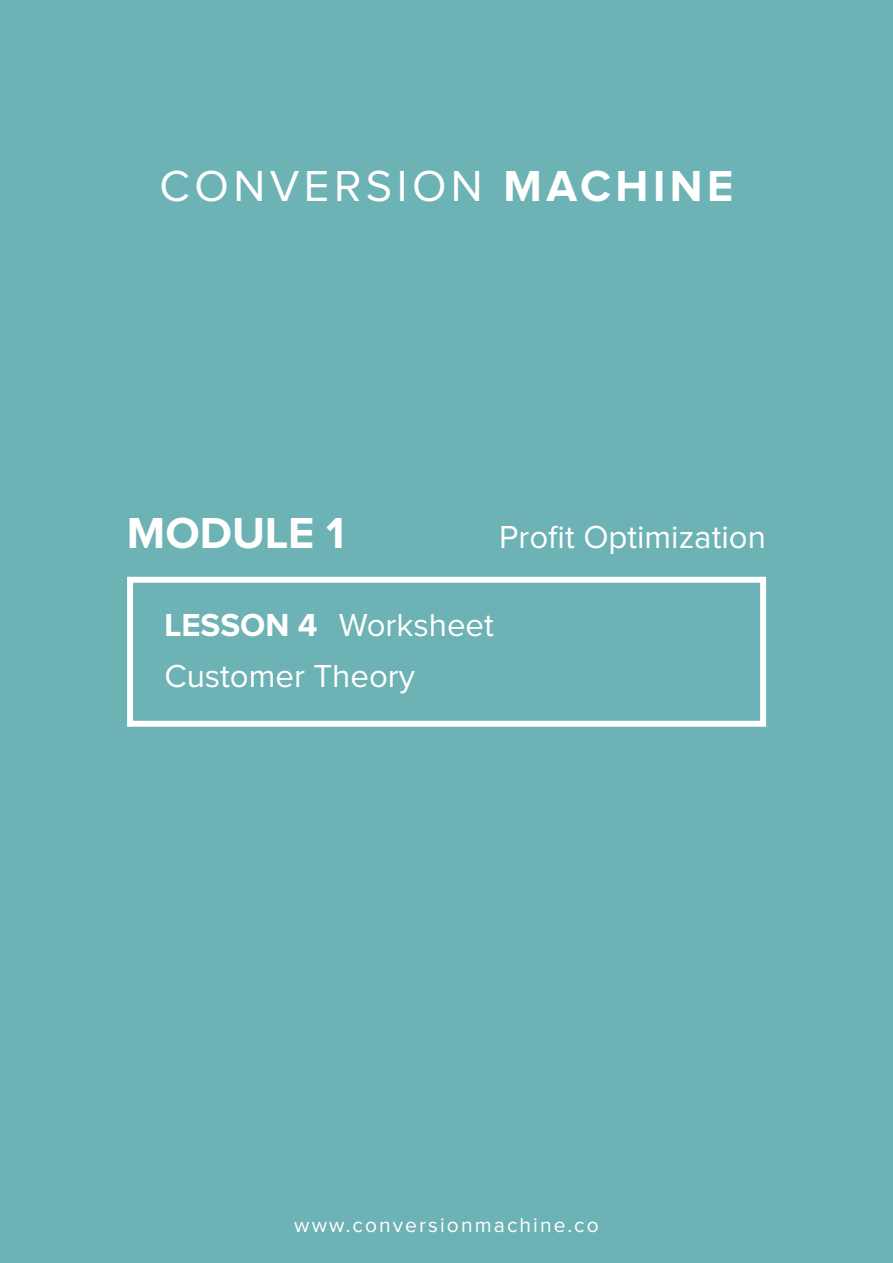
<style>
.page{position:relative;width:893px;height:1263px;background:#6db2b4}
.page>*{position:absolute;margin:0;border:0;box-sizing:border-box;transform-origin:0 0}
.t1{font:45px "Proxima Nova";letter-spacing:.1em;color:#fff}
.t2{font:700 45px "Proxima Nova";color:#fff}
.t3{font:33px/51px "Proxima Nova";color:#fff}
.t4{font:700 33px "Proxima Nova";color:#fff}
.t5{font:21px "Proxima Nova";letter-spacing:.1em;color:#fff}
.s1{font-weight:700}
</style>
<div class="page">
<svg style="left:127px;top:577px;width:639px;height:150px;background:#7ab9bb"></svg>
<h1 class="t1" style="left:160px;top:165px;width:575px">CONVERSION <span class="s1">MACHINE</span></h1>
<h1 class="t2" style="left:127px;top:513px;width:219px">MODULE 1</h1>
<p class="t3" style="left:499px;top:513px;width:268px">Profit Optimization</p>
<p class="t4" style="left:164px;top:610px;width:155px">LESSON 4</p>
<p class="t3" style="left:164px;top:601px;width:331px;text-indent:175px">Worksheet<br>Customer Theory</p>
<p class="t5" style="left:294px;top:1215px;width:306px">www.conversionmachine.co</p>
</div>
